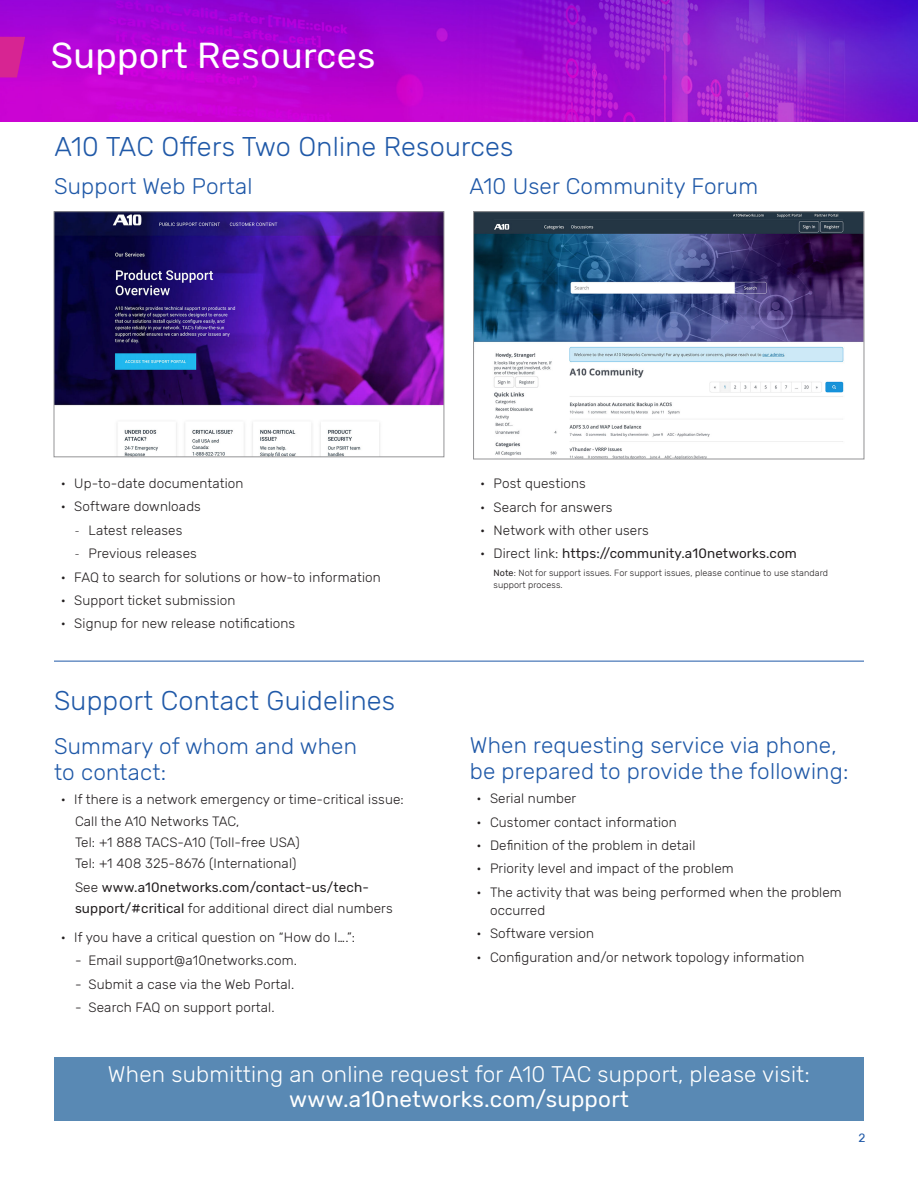
<style>
.page{position:relative;width:918px;height:1188px;background:#fff}
.page>*{position:absolute;margin:0;border:0;box-sizing:border-box;transform-origin:0 0}
.L1_Head{font:36px "Rubik";letter-spacing:.01em;color:#fff}
.L2_Head{font:300 27px "Rubik";letter-spacing:.01em;color:#2059a8}
.L3_Head{font:300 22.5px/25.5px "Rubik";letter-spacing:.01em;color:#2059a8}
.L3_Head-2{font:300 22.5px "Rubik";letter-spacing:.01em;color:#fff}
.L3_Head-3{font:22.5px "Rubik";letter-spacing:.01em;color:#fff}
.body_text{font:300 13.5px/18px "Rubik";letter-spacing:.01em;color:#231f20}
.body_text-2{font:13.5px/21px "Rubik";letter-spacing:.01em;color:#231f20}
.t1{font:12px "Rubik";color:#2059a8}
.L1_Bullets{font:300 9px/12px "Rubik";letter-spacing:.01em;color:#231f20}
.s1{font-family:"Myriad Pro"}
.s2{font-weight:300}
.s3{font-weight:400}
</style>
<div class="page">
<img style="left:0;top:0;width:918px;height:122px">
<svg style="left:0;top:37px;width:25px;height:40px"></svg>
<div style="left:55px;top:1057px;width:809px;height:63px;background:#5989b4"></div>
<img style="left:56px;top:213px;width:386px;height:242px">
<div style="left:54px;top:211px;width:390px;height:246px;border:1px solid #949496"></div>
<img style="left:475px;top:213px;width:387px;height:244px">
<div style="left:473px;top:211px;width:391px;height:248px;border:1px solid #949496"></div>
<hr style="left:54px;top:661px;width:810px;height:1px;background:#2059a8">
<p class="L1_Head" style="left:51px;top:35px;width:326px">Support Resources</p>
<p class="L2_Head" style="left:55px;top:131px;width:461px">A10 TAC Offers Two Online Resources</p>
<p class="L3_Head" style="left:54px;top:174px;width:200px">Support Web Portal</p>
<p class="L3_Head" style="left:470px;top:174px;width:290px">A10 User Community Forum</p>
<p class="body_text" style="left:61px;top:475px;width:184px">• Up-to-date documentation</p>
<p class="body_text" style="left:61px;top:498px;width:142px">• Software downloads</p>
<p class="body_text" style="left:75px;top:521px;width:109px"><span class="s1">-</span> Latest releases</p>
<p class="body_text" style="left:75px;top:545px;width:123px"><span class="s1">-</span> Previous releases</p>
<p class="body_text" style="left:61px;top:568px;width:322px">• FAQ to search for solutions or how-to information</p>
<p class="body_text" style="left:61px;top:592px;width:176px">• Support ticket submission</p>
<p class="body_text" style="left:61px;top:615px;width:236px">• Signup for new release notifications</p>
<p class="body_text" style="left:480px;top:475px;width:107px">• Post questions</p>
<p class="body_text" style="left:480px;top:498px;width:134px">• Search for answers</p>
<p class="body_text" style="left:480px;top:522px;width:170px">• Network with other users</p>
<p class="body_text-2" style="left:480px;top:544px;width:318px"><span class="s2">• Direct link:</span> https://community.a10networks.com</p>
<p class="L1_Bullets" style="left:494px;top:567px;width:336px"><span class="s3">Note</span>: Not for support issues. For support issues, please continue to use standard support process.</p>
<p class="L2_Head" style="left:54px;top:686px;width:343px">Support Contact Guidelines</p>
<p class="L3_Head" style="left:54px;top:734px;width:305px">Summary of whom and when to contact:</p>
<p class="body_text" style="left:61px;top:791px;width:345px">• If there is a network emergency or time-critical issue:</p>
<p class="body_text" style="left:75px;top:812px;width:166px">Call the A10 Networks TAC,</p>
<p class="body_text" style="left:75px;top:833px;width:226px">Tel: +1 888 TACS-A10 (Toll-free USA)</p>
<p class="body_text" style="left:75px;top:855px;width:223px">Tel: +1 408 325-8676 (International)</p>
<p class="body_text-2" style="left:75px;top:877px;width:319px"><span class="s2">See</span> www.a10networks.com/contact-us/tech&shy;support/#critical <span class="s2">for additional direct dial numbers</span></p>
<p class="body_text" style="left:61px;top:929px;width:296px">• If you have a critical question on “How do I….”:</p>
<p class="body_text" style="left:75px;top:952px;width:224px">- Email support@a10networks.com.</p>
<p class="body_text" style="left:75px;top:976px;width:221px">- Submit a case via the Web Portal.</p>
<p class="body_text" style="left:75px;top:999px;width:201px">- Search FAQ on support portal.</p>
<p class="L3_Head" style="left:470px;top:733px;width:380px">When requesting service via phone, be prepared to provide the following:</p>
<p class="body_text" style="left:477px;top:790px;width:101px">• Serial number</p>
<p class="body_text" style="left:477px;top:813px;width:202px">• Customer contact information</p>
<p class="body_text" style="left:477px;top:837px;width:220px">• Definition of the problem in detail</p>
<p class="body_text" style="left:477px;top:860px;width:259px">• Priority level and impact of the problem</p>
<p class="body_text" style="left:490px;top:884px;width:353px;text-indent:-14px">• The activity that was being performed when the problem occurred</p>
<p class="body_text" style="left:477px;top:925px;width:119px">• Software version</p>
<p class="body_text" style="left:477px;top:948px;width:330px">• Configuration and/or network topology information</p>
<p class="L3_Head-2" style="left:108px;top:1062px;width:704px">When submitting an online request for A10 TAC support, please visit:</p>
<p class="L3_Head-3" style="left:289px;top:1087px;width:341px">www.a10networks.com/support</p>
<p class="t1" style="left:858px;top:1131px;width:9px">2</p>
</div>
